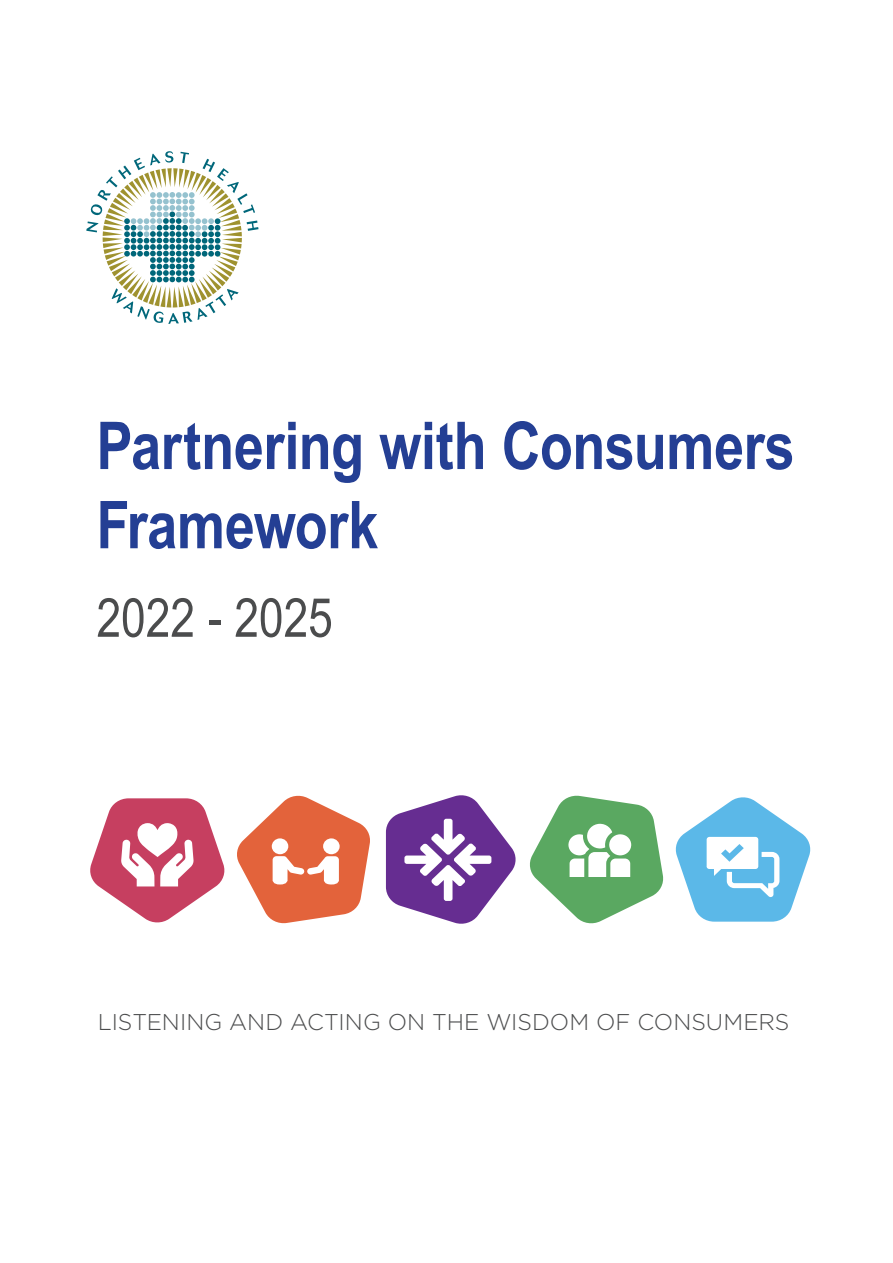
<style>
.page{position:relative;width:893px;height:1263px;background:#fff}
.page>*{position:absolute;margin:0;border:0;box-sizing:border-box;transform-origin:0 0}
.t1{font:700 66px/79.2px "Arial Narrow";letter-spacing:-.005em;color:#243f94}
.t2{font:54px "Arial Narrow";color:#4b4c4d}
.t3{font:300 22.8px "Gotham";color:#4b4c4d}
</style>
<div class="page">
<svg style="left:675px;top:797px;width:136px;height:125px"></svg>
<svg style="left:530px;top:795px;width:134px;height:129px"></svg>
<div style="left:565px;top:877px;width:72px;height:26px;background:#5aa861"></div>
<svg style="left:90px;top:798px;width:135px;height:125px"></svg>
<svg style="left:386px;top:795px;width:130px;height:129px"></svg>
<svg style="left:237px;top:795px;width:133px;height:129px"></svg>
<svg style="left:86px;top:151px;width:173px;height:173px"></svg>
<p class="t1" style="left:96px;top:403px;width:700px">Partnering with Consumers<br>Framework</p>
<p class="t2" style="left:96px;top:578px;width:238px">2022 - 2025</p>
<p class="t3" style="left:98px;top:1008px;width:693px">LISTENING AND ACTING ON THE WISDOM OF CONSUMERS</p>
</div>
